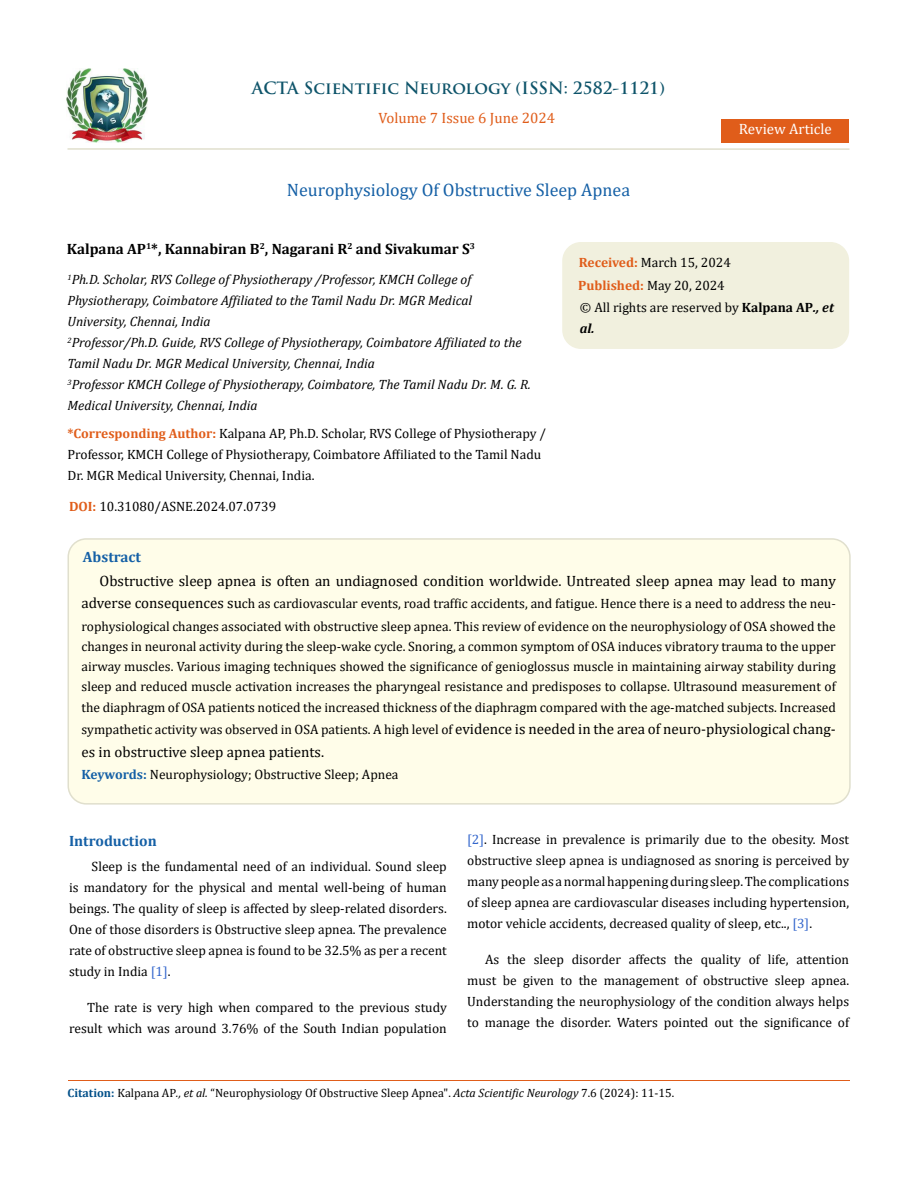
<style>
.page{position:relative;width:917px;height:1188px;background:#fff}
.page>*{position:absolute;margin:0;border:0;box-sizing:border-box;transform-origin:0 0}
.t1{font:18px "Cambria";color:#1560a6}
.t2{font:700 16.5px "Trajan Pro";color:#0e546a}
.t3{font:15px "Cambria";color:#000}
.t4{font:700 15px "Cambria";color:#000}
.t5{font:15px "Cambria";color:#e05d1a}
.t6{font:700 15px "Cambria";color:#1560a6}
.t7{font:15px "Cambria";color:#fff}
.t8{font:13.5px/21px "Cambria";color:#000}
.t9{font:italic 13.5px/21px "Cambria";color:#000}
.t10{font:12px "Cambria";color:#000}
.s1{font-weight:700;color:#e05d1a}
.s2{font-weight:700}
.s3{font-weight:700;font-style:italic}
.s4{font-size:15px}
.s5{font-weight:700;color:#1560a6}
.s6{color:#36c}
.s7{font-weight:700;color:#035089}
.s8{font-style:italic}
</style>
<div class="page">
<img style="left:67px;top:68px;width:80px;height:74px">
<div style="left:721px;top:119px;width:128px;height:23px;background:#e05d1a"></div>
<div style="left:563px;top:243px;width:285px;height:105px;background:#f1f0de;border-radius:18px"></div>
<div style="left:562px;top:242px;width:287px;height:107px;border:2px solid #f1f0de;border-radius:18px"></div>
<div style="left:68px;top:539px;width:781px;height:265px;background:#fffde9;border-radius:18px"></div>
<div style="left:67px;top:538px;width:783px;height:267px;border:2px solid #e0dfcd;border-radius:18px"></div>
<hr style="left:68px;top:1081px;width:781px;height:1px;background:#e05d1a">
<hr style="left:67px;top:148px;width:782px;height:2px;background:#e0dfcd">
<p class="t2" style="left:252px;top:77px;width:415px">ACTA Scientific Neurology (ISSN: 2582-1121)</p>
<p class="t5" style="left:378px;top:109px;width:178px">Volume 7 Issue 6 June 2024</p>
<h1 class="t1" style="left:287px;top:180px;width:345px">Neurophysiology Of Obstructive Sleep Apnea</h1>
<p class="t7" style="left:739px;top:120px;width:94px">Review Article</p>
<p class="t4" style="left:67px;top:239px;width:409px">Kalpana AP<sup>1</sup>*, Kannabiran B<sup>2</sup>, Nagarani R<sup>2</sup> and Sivakumar S<sup>3</sup></p>
<p class="t9" style="left:67px;top:269px;width:465px"><sup>1</sup>Ph.D. Scholar, RVS College of Physiotherapy /Professor, KMCH College of Physiotherapy, Coimbatore Affiliated to the Tamil Nadu Dr. MGR Medical University, Chennai, India<br><sup>2</sup>Professor/Ph.D. Guide, RVS College of Physiotherapy, Coimbatore Affiliated to the Tamil Nadu Dr. MGR Medical University, Chennai, India<br><sup>3</sup>Professor KMCH College of Physiotherapy, Coimbatore, The Tamil Nadu Dr. M. G. R.<br>Medical University, Chennai, India</p>
<p class="t8" style="left:67px;top:423px;width:480px"><span class="s1">*Corresponding Author:</span> Kalpana AP, Ph.D. Scholar, RVS College of Physiotherapy /<br>Professor, KMCH College of Physiotherapy, Coimbatore Affiliated to the Tamil Nadu<br>Dr. MGR Medical University, Chennai, India.</p>
<p class="t8" style="left:69px;top:496px;width:209px"><span class="s1">DOI:</span> 10.31080/ASNE.2024.07.0739</p>
<p class="t8" style="left:578px;top:251px;width:154px;line-height:23px"><span class="s1">Received:</span> March 15, 2024<br><span class="s1">Published:</span> May 20, 2024</p>
<p class="t8" style="left:580px;top:297px;width:255px">© All rights are reserved by <span class="s2">Kalpana AP</span><span class="s3">., et al.</span></p>
<p class="t6" style="left:83px;top:547px;width:60px">Abstract</p>
<p class="t3" style="left:100px;top:572px;width:737px">Obstructive sleep apnea is often an undiagnosed condition worldwide. Untreated sleep apnea may lead to many</p>
<p class="t8" style="left:82px;top:592px;width:755px;line-height:22.5px"><span class="s4">adverse consequences su</span>ch as cardiovascular events, road traffic accidents, and fatigue. Hence there is a need to address the neu&shy;rophysiological changes associated with obstructive sleep apnea. This review of evidence on the neurophysiology of OSA showed the</p>
<p class="t8" style="left:82px;top:636px;width:755px;line-height:20.2px;text-align:justify">changes in neuronal activity during the sleep-wake cycle. Snoring, a common symptom of OSA induces vibratory trauma to the upper airway muscles. Various imaging techniques showed the significance of genioglossus muscle in maintaining airway stability during sleep and reduced muscle activation increases the pharyngeal resistance and predisposes to collapse. Ultrasound measurement of the diaphragm of OSA patients noticed the increased thickness of the diaphragm compared with the age-matched subjects. Increased</p>
<p class="t8" style="left:82px;top:719px;width:755px">sympathetic activity was observed in OSA patients. A high level of <span class="s4">evidence is needed in the area of neuro-physiological chang-</span></p>
<p class="t3" style="left:82px;top:743px;width:244px">es in obstructive sleep apnea patients.</p>
<p class="t8" style="left:82px;top:764px;width:318px"><span class="s5">Keywords:</span> Neurophysiology; Obstructive Sleep; Apnea</p>
<p class="t6" style="left:69px;top:830px;width:89px">Introduction</p>
<p class="t8" style="left:69px;top:856px;width:379px;text-align:justify;text-indent:23px">Sleep is the fundamental need of an individual. Sound sleep is mandatory for the physical and mental well-being of human beings. The quality of sleep is affected by sleep-related disorders.<br>One of those disorders is Obstructive sleep apnea. The prevalence rate of obstructive sleep apnea is found to be 32.5% as per a recent study in India <span class="s6">[1]</span>.</p>
<p class="t8" style="left:69px;top:997px;width:379px;text-align:right">The rate is very high when compared to the previous study result which was around 3.76% of the South Indian population</p>
<p class="t8" style="left:467px;top:829px;width:383px;text-align:justify"><span class="s6">[2]</span>. Increase in prevalence is primarily due to the obesity. Most obstructive sleep apnea is undiagnosed as snoring is perceived by many people as a normal happening during sleep. The complications of sleep apnea are cardiovascular diseases including hypertension, motor vehicle accidents, decreased quality of sleep, etc.., <span class="s6">[3]</span>.</p>
<p class="t8" style="left:467px;top:949px;width:383px;text-align:justify;text-indent:18px">As the sleep disorder affects the quality of life, attention must be given to the management of obstructive sleep apnea.<br>Understanding the neurophysiology of the condition always helps to manage the disorder. Waters pointed out the significance of</p>
<p class="t10" style="left:68px;top:1086px;width:608px"><span class="s7">Citation:</span> Kalpana AP<span class="s8">., et al.</span> “Neurophysiology Of Obstructive Sleep Apnea". <span class="s8">Acta Scientific Neurology</span> 7.6 (2024): 11-15.</p>
</div>
